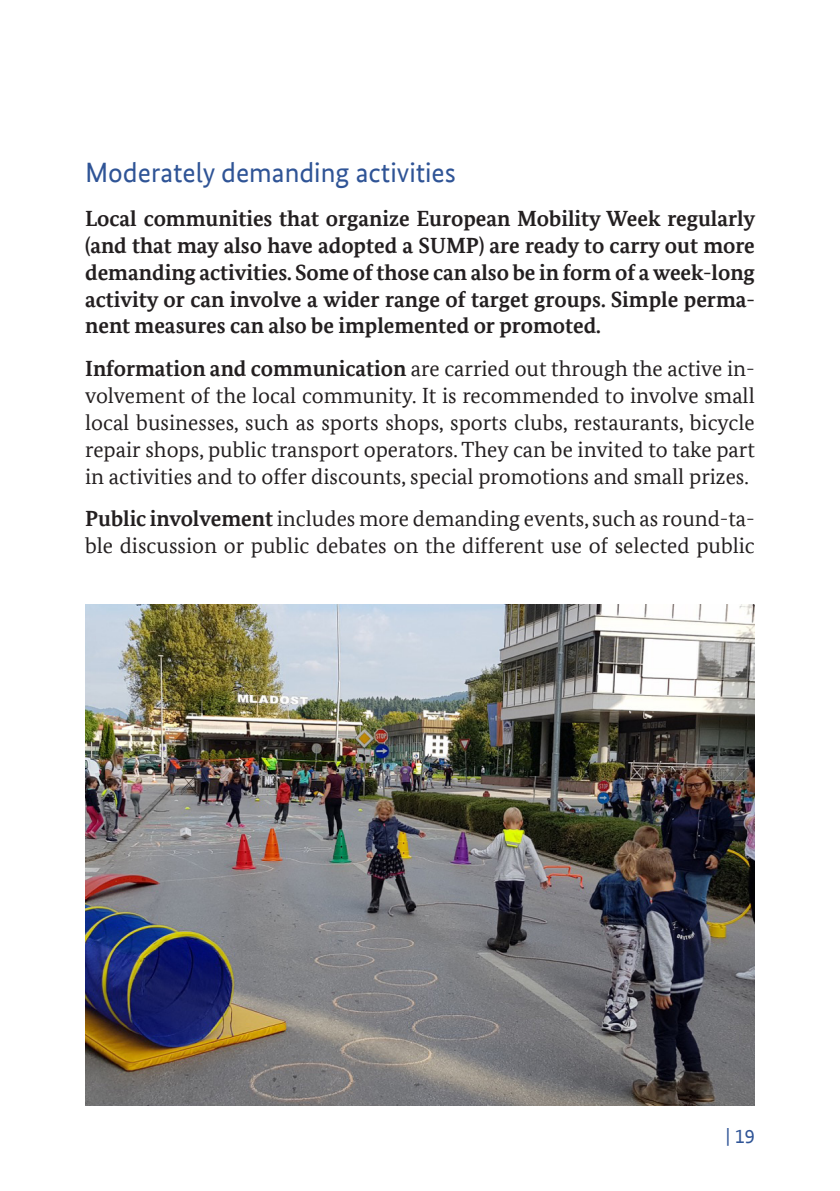
<style>
.page{position:relative;width:840px;height:1191px;background:#fff}
.page>*{position:absolute;margin:0;border:0;box-sizing:border-box;transform-origin:0 0}
.Heading_2{font:28px "Bundes Sans Office";color:#2f5496}
.t1{font:22px/26.8px "Bundes Serif Office";color:#231f20;text-align:justify}
.t2{font:700 22px/26.8px "Bundes Serif Office";color:#231f20;text-align:justify}
.t3{font:20px "Bundes Sans Office";color:#2f5496}
.s1{font-weight:700}
</style>
<div class="page">
<img style="left:85px;top:604px;width:669px;height:502px">
<p class="Heading_2" style="left:85px;top:157px;width:372px">Moderately demanding activities</p>
<p class="t2" style="left:85px;top:205px;width:671px">Local communities that organize European Mobility Week regularly (and that may also have adopted a SUMP) are ready to carry out more demanding activities. Some of those can also be in form of a week-long activity or can involve a wider range of target groups. Simple perma&shy;nent measures can also be implemented or promoted.</p>
<p class="t1" style="left:85px;top:355px;width:671px"><span class="s1">Information and communication</span> are carried out through the active in&shy;volvement of the local community. It is recommended to involve small local businesses, such as sports shops, sports clubs, restaurants, bicycle repair shops, public transport operators. They can be invited to take part in activities and to offer discounts, special promotions and small prizes.</p>
<p class="t1" style="left:85px;top:505px;width:670px"><span class="s1">Public involvement</span> includes more demanding events, such as round-ta&shy;ble discussion or public debates on the different use of selected public</p>
<p class="t3" style="left:725px;top:1124px;width:30px">| 19</p>
</div>
